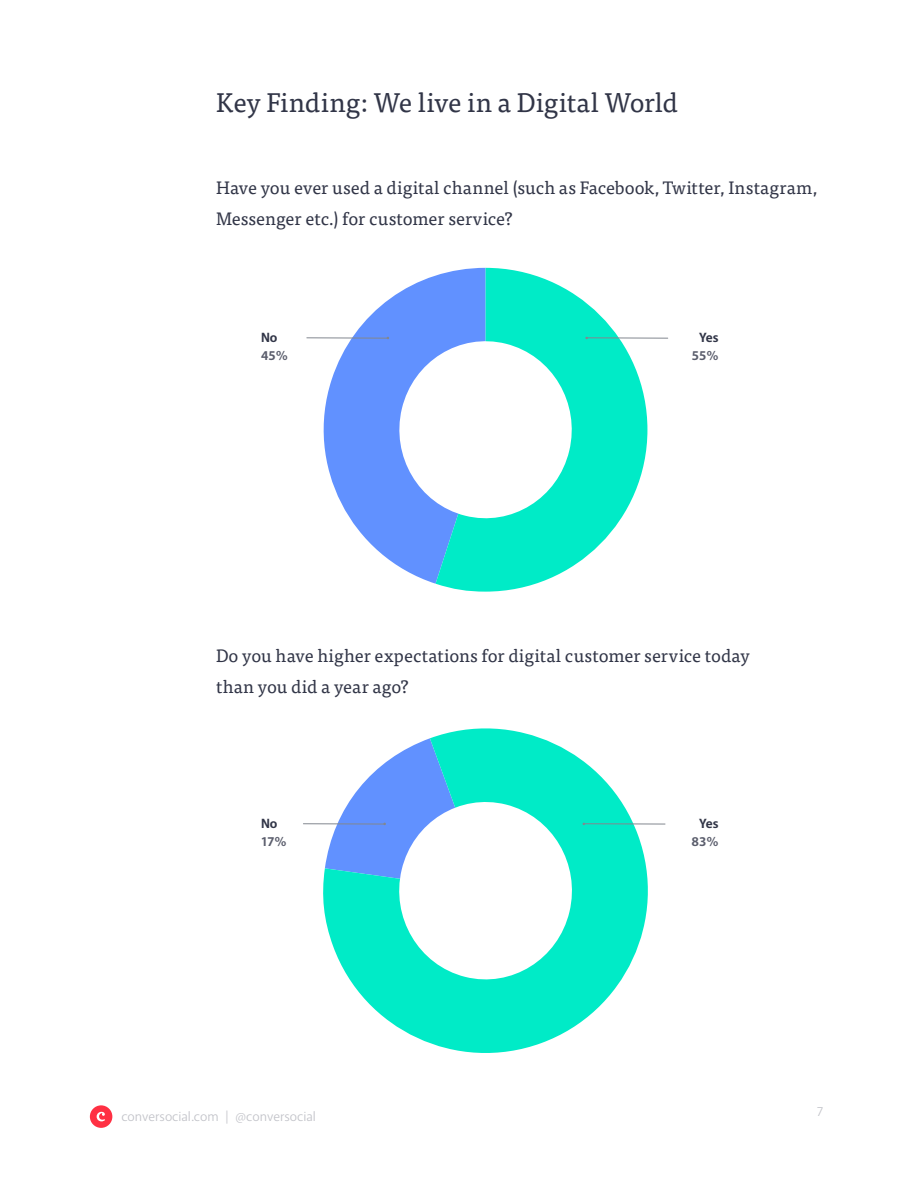
<style>
.page{position:relative;width:918px;height:1188px;background:#fff}
.page>*{position:absolute;margin:0;border:0;box-sizing:border-box;transform-origin:0 0}
.t1{font:27px "Tisa Pro";letter-spacing:-.005em;color:#313547}
.t2{font:18px/31.5px "Tisa Pro";color:#313547}
.t3{font:13.5px "Akagi Pro";color:#c1c2c8}
.t4{font:700 13.5px "Akagi Pro";color:#5a5d6c}
.t5{font:700 13.5px "Akagi Pro";color:#313547}
</style>
<div class="page">
<svg style="left:90px;top:1105px;width:22px;height:23px"></svg>
<svg style="left:306px;top:275px;width:130px;height:309px;fill:#6191ff"></svg>
<svg style="left:436px;top:268px;width:211px;height:324px;fill:#00ebc7"></svg>
<hr style="left:307px;top:337px;width:81px;height:2px;background:#82878f">
<hr style="left:586px;top:337px;width:82px;height:2px;background:#82878f">
<svg style="left:387px;top:331px;width:201px;height:196px"></svg>
<svg style="left:321px;top:728px;width:345px;height:325px"></svg>
<hr style="left:303px;top:823px;width:82px;height:1px;background:#82878f">
<hr style="left:583px;top:823px;width:82px;height:1px;background:#82878f">
<svg style="left:325px;top:738px;width:260px;height:250px"></svg>
<h1 class="t1" style="left:216px;top:83px;width:463px">Key Finding: We live in a Digital World</h1>
<p class="t2" style="left:216px;top:170px;width:603px">Have you ever used a digital channel (such as Facebook, Twitter, Instagram,<br>Messenger etc.) for customer service?</p>
<p class="t5" style="left:261px;top:329px;width:18px">No</p>
<p class="t4" style="left:261px;top:347px;width:28px">45%</p>
<p class="t5" style="left:699px;top:329px;width:21px">Yes</p>
<p class="t4" style="left:692px;top:347px;width:28px">55%</p>
<p class="t2" style="left:216px;top:638px;width:535px">Do you have higher expectations for digital customer service today than you did a year ago?</p>
<p class="t5" style="left:261px;top:815px;width:18px">No</p>
<p class="t4" style="left:261px;top:833px;width:27px">17%</p>
<p class="t3" style="left:121px;top:1108px;width:196px">conversocial.com | @conversocial</p>
<p class="t5" style="left:699px;top:815px;width:21px">Yes</p>
<p class="t4" style="left:692px;top:833px;width:29px">83%</p>
<p class="t3" style="left:817px;top:1103px;width:8px">7</p>
</div>
